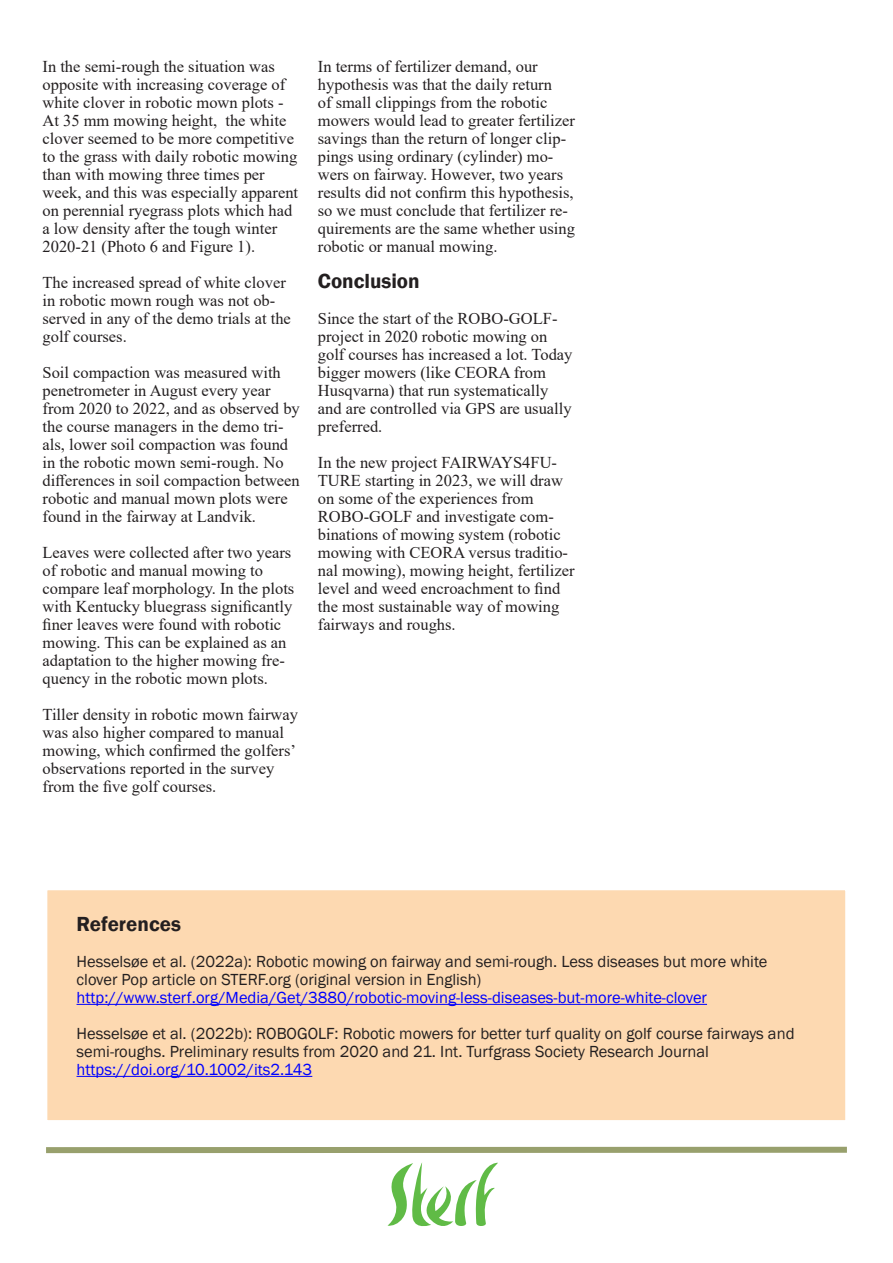
<style>
.page{position:relative;width:893px;height:1263px;background:#fff}
.page>*{position:absolute;margin:0;border:0;box-sizing:border-box;transform-origin:0 0}
.t1{font:600 21px "Franklin Gothic";color:#231f20}
.t2{font:16.5px/18px "Times New Roman";color:#231f20}
.t3{font:16.5px/18px "Franklin Gothic";color:#231f20}
.s1{color:#00f}
</style>
<div class="page">
<svg style="left:387px;top:1162px;width:111px;height:64px"></svg>
<div style="left:46px;top:1147px;width:801px;height:6px;background:#98a06d"></div>
<div style="left:46px;top:889px;width:801px;height:232px;background:#fdd9b1;border:2px solid #fff"></div>
<hr style="left:77px;top:1004px;width:630px;height:1px;background:#00f">
<hr style="left:77px;top:1076px;width:235px;height:1px;background:#00f">
<p class="t2" style="left:43px;top:57px;width:257px">In the semi-rough the situation was opposite with increasing coverage of white clover in robotic mown plots - At 35 mm mowing height, the white clover seemed to be more competitive to the grass with daily robotic mowing than with mowing three times per week, and this was especially apparent on perennial ryegrass plots which had a low density after the tough winter 2020-21 (Photo 6 and Figure 1).</p>
<p class="t2" style="left:43px;top:273px;width:250px">The increased spread of white clover in robotic mown rough was not ob&shy;served in any of the demo trials at the golf courses.</p>
<p class="t2" style="left:43px;top:363px;width:259px">Soil compaction was measured with penetrometer in August every year from 2020 to 2022, and as observed by the course managers in the demo tri&shy;als, lower soil compaction was found in the robotic mown semi-rough. No differences in soil compaction between robotic and manual mown plots were found in the fairway at Landvik.</p>
<p class="t2" style="left:43px;top:543px;width:253px">Leaves were collected after two years of robotic and manual mowing to compare leaf morphology. In the plots with Kentucky bluegrass significantly finer leaves were found with robotic mowing. This can be explained as an adaptation to the higher mowing fre&shy;quency in the robotic mown plots.</p>
<p class="t2" style="left:43px;top:705px;width:257px">Tiller density in robotic mown fairway was also higher compared to manual mowing, which confirmed the golfers’ observations reported in the survey from the five golf courses.</p>
<p class="t2" style="left:318px;top:57px;width:259px">In terms of fertilizer demand, our hypothesis was that the daily return<br>of small clippings from the robotic mowers would lead to greater fertilizer savings than the return of longer clip&shy;pings using ordinary (cylinder) mo&shy;wers on fairway. However, two years results did not confirm this hypothesis, so we must conclude that fertilizer re&shy;quirements are the same whether using robotic or manual mowing.</p>
<p class="t1" style="left:318px;top:268px;width:103px">Conclusion</p>
<p class="t2" style="left:318px;top:309px;width:256px">Since the start of the ROBO-GOLF&shy;project in 2020 robotic mowing on golf courses has increased a lot. Today bigger mowers (like CEORA from<br>Husqvarna) that run systematically and are controlled via GPS are usually preferred.</p>
<p class="t2" style="left:318px;top:453px;width:258px">In the new project FAIRWAYS4FU-TURE starting in 2023, we will draw on some of the experiences from ROBO-GOLF and investigate com&shy;binations of mowing system (robotic mowing with CEORA versus traditio&shy;nal mowing), mowing height, fertilizer level and weed encroachment to find the most sustainable way of mowing fairways and roughs.</p>
<p class="t1" style="left:77px;top:911px;width:106px">References</p>
<p class="t3" style="left:77px;top:953px;width:692px">Hesselsøe et al. (2022a): Robotic mowing on fairway and semi-rough. Less diseases but more white clover Pop article on STERF.org (original version in English) <span class="s1">http://www.sterf.org/Media/Get/3880/robotic-moving-less-diseases-but-more-white-clover</span></p>
<p class="t3" style="left:77px;top:1025px;width:719px">Hesselsøe et al. (2022b): ROBOGOLF: Robotic mowers for better turf quality on golf course fairways and semi-roughs. Preliminary results from 2020 and 21. Int. Turfgrass Society Research Journal <span class="s1">https://doi.org/10.1002/its2.143</span></p>
</div>
